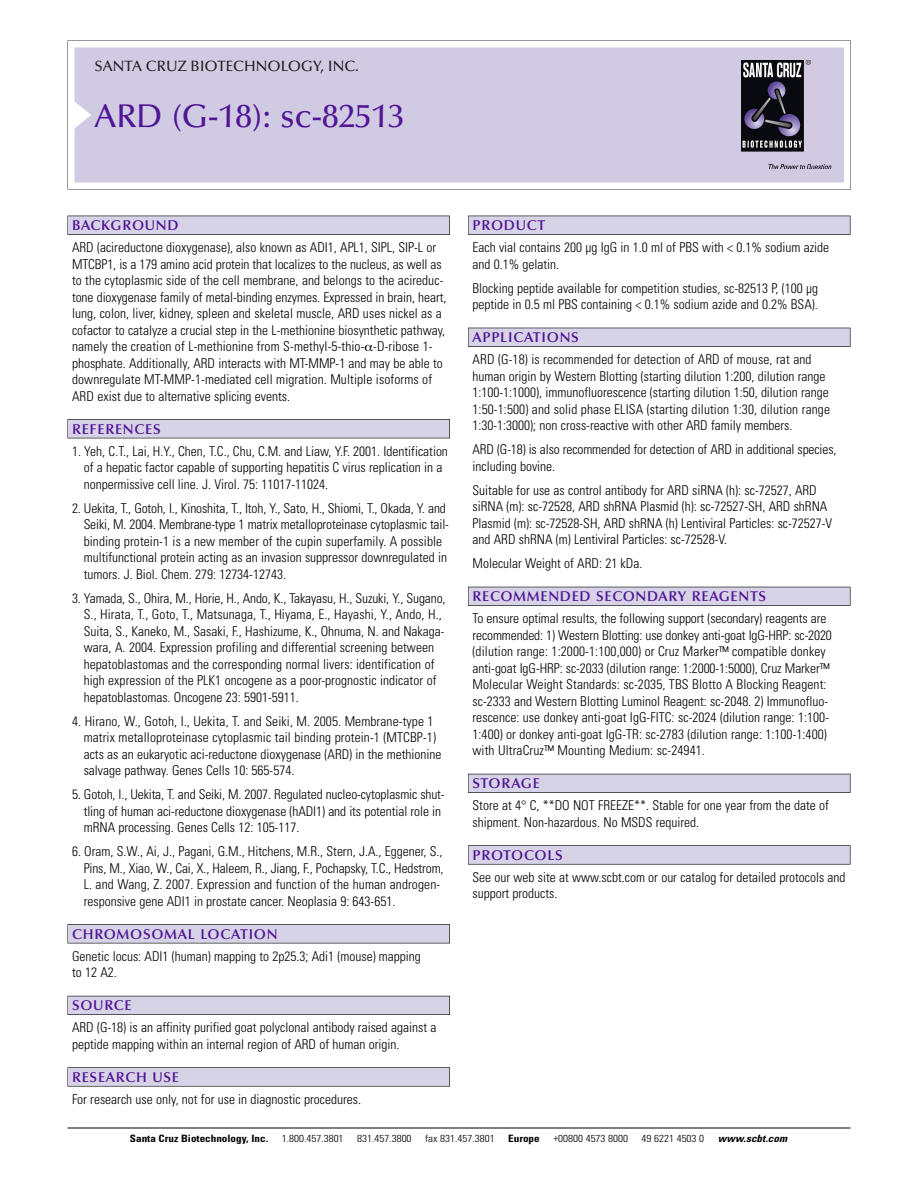
<style>
.page{position:relative;width:918px;height:1188px;background:#fff}
.page>*{position:absolute;margin:0;border:0;box-sizing:border-box;transform-origin:0 0}
.t1{font:500 33px "Optima";color:#511695}
.t2{font:500 15px "Optima";color:#231f20}
.t3{font:600 14.25px "Optima";letter-spacing:.05em;color:#511695}
.t4{font:300 condensed 13.5px/16.5px "Univers";color:#000}
.t5{font:300 condensed 10.2px "Univers";color:#000;scale:1.1 1}
.t6{font:700 condensed 10.2px "Univers";color:#000;scale:1.1 1}
.t7{font:italic 700 condensed 10.2px "Univers";letter-spacing:.005em;color:#000;scale:1.1 1}
</style>
<div class="page">
<svg style="left:68px;top:40px;width:783px;height:149px"></svg>
<div style="left:74px;top:47px;width:770px;height:135px;background:#d1cae3"></div>
<img style="left:741px;top:60px;width:90px;height:108px">
<div style="left:68px;top:216px;width:382px;height:19px;background:#525155"></div>
<div style="left:68px;top:216px;width:381px;height:18px;background:#d7d3e7"></div>
<div style="left:68px;top:419px;width:382px;height:19px;background:#525155"></div>
<div style="left:68px;top:420px;width:381px;height:18px;background:#d7d3e7"></div>
<div style="left:68px;top:924px;width:382px;height:19px;background:#545357"></div>
<div style="left:68px;top:925px;width:381px;height:18px;background:#d7d3e7"></div>
<div style="left:68px;top:996px;width:382px;height:19px;background:#54535a"></div>
<div style="left:68px;top:996px;width:381px;height:18px;background:#d7d3e7"></div>
<svg style="left:68px;top:1067px;width:382px;height:20px"></svg>
<div style="left:68px;top:1068px;width:381px;height:18px;background:#d7d3e7"></div>
<div style="left:468px;top:216px;width:382px;height:19px;background:#525155"></div>
<div style="left:468px;top:216px;width:382px;height:18px;background:#d7d3e7"></div>
<div style="left:468px;top:328px;width:382px;height:19px;background:#515055"></div>
<div style="left:468px;top:328px;width:382px;height:18px;background:#d7d3e7"></div>
<div style="left:468px;top:587px;width:382px;height:19px;background:#525158"></div>
<div style="left:468px;top:587px;width:382px;height:18px;background:#d7d3e7"></div>
<div style="left:468px;top:774px;width:382px;height:19px;background:#54535a"></div>
<div style="left:468px;top:774px;width:382px;height:18px;background:#d7d3e7"></div>
<svg style="left:468px;top:845px;width:382px;height:20px"></svg>
<div style="left:468px;top:846px;width:382px;height:18px;background:#d7d3e7"></div>
<hr style="left:68px;top:1128px;width:782px;height:1px;background:#000">
<p class="t2" style="left:94px;top:61px;width:266px">SANTA CRUZ BIOTECHNOLOGY, INC.</p>
<h1 class="t1" style="left:94px;top:103px;width:312px">ARD (G-18): sc-82513</h1>
<p class="t3" style="left:72px;top:219px;width:108px">BACKGROUND</p>
<p class="t4" style="left:72px;top:240px;width:376px">ARD (acireductone dioxygenase), also known as ADI1, APL1, SIPL, SIP-L or MTCBP1, is a 179 amino acid protein that localizes to the nucleus, as well as to the cytoplasmic side of the cell membrane, and belongs to the acireduc&shy;tone dioxygenase family of metal-binding enzymes. Expressed in brain, heart, lung, colon, liver, kidney, spleen and skeletal muscle, ARD uses nickel as a cofactor to catalyze a crucial step in the L-methionine biosynthetic pathway, namely the creation of L-methionine from S-methyl-5-thio- -D-ribose 1- phosphate. Additionally, ARD interacts with MT-MMP-1 and may be able to downregulate MT-MMP-1-mediated cell migration. Multiple isoforms of ARD exist due to alternative splicing events.</p>
<p class="t3" style="left:72px;top:423px;width:90px">REFERENCES</p>
<p class="t4" style="left:84px;top:444px;width:366px;text-indent:-12px">1. Yeh, C.T., Lai, H.Y., Chen, T.C., Chu, C.M. and Liaw, Y.F. 2001. Identification of a hepatic factor capable of supporting hepatitis C virus replication in a nonpermissive cell line. J. Virol. 75: 11017-11024.</p>
<p class="t4" style="left:84px;top:501px;width:367px;text-indent:-12px">2. Uekita, T., Gotoh, I., Kinoshita, T., Itoh, Y., Sato, H., Shiomi, T., Okada, Y. and Seiki, M. 2004. Membrane-type 1 matrix metalloproteinase cytoplasmic tail&shy;binding protein-1 is a new member of the cupin superfamily. A possible multifunctional protein acting as an invasion suppressor downregulated in tumors. J. Biol. Chem. 279: 12734-12743.</p>
<p class="t4" style="left:84px;top:591px;width:363px;text-indent:-12px">3. Yamada, S., Ohira, M., Horie, H., Ando, K., Takayasu, H., Suzuki, Y., Sugano, S., Hirata, T., Goto, T., Matsunaga, T., Hiyama, E., Hayashi, Y., Ando, H., Suita, S., Kaneko, M., Sasaki, F., Hashizume, K., Ohnuma, N. and Nakaga&shy;wara, A. 2004. Expression profiling and differential screening between hepatoblastomas and the corresponding normal livers: identification of high expression of the PLK1 oncogene as a poor-prognostic indicator of hepatoblastomas. Oncogene 23: 5901-5911.</p>
<p class="t4" style="left:84px;top:714px;width:359px;text-indent:-12px">4. Hirano, W., Gotoh, I., Uekita, T. and Seiki, M. 2005. Membrane-type 1 matrix metalloproteinase cytoplasmic tail binding protein-1 (MTCBP-1) acts as an eukaryotic aci-reductone dioxygenase (ARD) in the methionine salvage pathway. Genes Cells 10: 565-574.</p>
<p class="t4" style="left:84px;top:787px;width:362px;text-indent:-12px">5. Gotoh, I., Uekita, T. and Seiki, M. 2007. Regulated nucleo-cytoplasmic shut&shy;tling of human aci-reductone dioxygenase (hADI1) and its potential role in mRNA processing. Genes Cells 12: 105-117.</p>
<p class="t4" style="left:84px;top:844px;width:361px;text-indent:-12px">6. Oram, S.W., Ai, J., Pagani, G.M., Hitchens, M.R., Stern, J.A., Eggener, S., Pins, M., Xiao, W., Cai, X., Haleem, R., Jiang, F., Pochapsky, T.C., Hedstrom, L. and Wang, Z. 2007. Expression and function of the human androgen&shy;responsive gene ADI1 in prostate cancer. Neoplasia 9: 643-651.</p>
<p class="t3" style="left:72px;top:928px;width:207px">CHROMOSOMAL LOCATION</p>
<p class="t4" style="left:72px;top:949px;width:350px">Genetic locus: ADI1 (human) mapping to 2p25.3; Adi1 (mouse) mapping to 12 A2.</p>
<p class="t3" style="left:72px;top:1000px;width:61px">SOURCE</p>
<p class="t4" style="left:72px;top:1020px;width:366px">ARD (G-18) is an affinity purified goat polyclonal antibody raised against a peptide mapping within an internal region of ARD of human origin.</p>
<p class="t3" style="left:72px;top:1071px;width:109px">RESEARCH USE</p>
<p class="t4" style="left:72px;top:1092px;width:290px">For research use only, not for use in diagnostic procedures.</p>
<p class="t3" style="left:473px;top:219px;width:74px">PRODUCT</p>
<p class="t4" style="left:473px;top:240px;width:358px">Each vial contains 200 µg IgG in 1.0 ml of PBS with &lt; 0.1% sodium azide and 0.1% gelatin.</p>
<p class="t4" style="left:473px;top:281px;width:347px">Blocking peptide available for competition studies, sc-82513 P, (100 µg peptide in 0.5 ml PBS containing &lt; 0.1% sodium azide and 0.2% BSA).</p>
<p class="t3" style="left:473px;top:332px;width:108px">APPLICATIONS</p>
<p class="t4" style="left:473px;top:352px;width:359px">ARD (G-18) is recommended for detection of ARD of mouse, rat and human origin by Western Blotting (starting dilution 1:200, dilution range 1:100-1:1000), immunofluorescence (starting dilution 1:50, dilution range 1:50-1:500) and solid phase ELISA (starting dilution 1:30, dilution range 1:30-1:3000); non cross-reactive with other ARD family members.</p>
<p class="t4" style="left:473px;top:442px;width:365px">ARD (G-18) is also recommended for detection of ARD in additional species, including bovine.</p>
<p class="t4" style="left:473px;top:483px;width:361px">Suitable for use as control antibody for ARD siRNA (h): sc-72527, ARD siRNA (m): sc-72528, ARD shRNA Plasmid (h): sc-72527-SH, ARD shRNA Plasmid (m): sc-72528-SH, ARD shRNA (h) Lentiviral Particles: sc-72527-V and ARD shRNA (m) Lentiviral Particles: sc-72528-V.</p>
<p class="t4" style="left:473px;top:556px;width:171px">Molecular Weight of ARD: 21 kDa.</p>
<p class="t3" style="left:473px;top:591px;width:295px">RECOMMENDED SECONDARY REAGENTS</p>
<p class="t4" style="left:473px;top:611px;width:361px">To ensure optimal results, the following support (secondary) reagents are recommended: 1) Western Blotting: use donkey anti-goat IgG-HRP: sc-2020 (dilution range: 1:2000-1:100,000) or Cruz Marker™ compatible donkey anti-goat IgG-HRP: sc-2033 (dilution range: 1:2000-1:5000), Cruz Marker™ Molecular Weight Standards: sc-2035, TBS Blotto A Blocking Reagent: sc-2333 and Western Blotting Luminol Reagent: sc-2048. 2) Immunofluo&shy;rescence: use donkey anti-goat IgG-FITC: sc-2024 (dilution range: 1:100- 1:400) or donkey anti-goat IgG-TR: sc-2783 (dilution range: 1:100-1:400) with UltraCruz™ Mounting Medium: sc-24941.</p>
<p class="t3" style="left:473px;top:778px;width:69px">STORAGE</p>
<p class="t4" style="left:473px;top:798px;width:358px">Store at 4° C, **DO NOT FREEZE**. Stable for one year from the date of shipment. Non-hazardous. No MSDS required.</p>
<p class="t3" style="left:473px;top:849px;width:92px">PROTOCOLS</p>
<p class="t4" style="left:473px;top:870px;width:375px">See our web site at www.scbt.com or our catalog for detailed protocols and support products.</p>
<p class="t6" style="left:130px;top:1135px;width:127px">Santa Cruz Biotechnology, Inc.</p>
<p class="t5" style="left:282px;top:1135px;width:58px">1.800.457.3801</p>
<p class="t5" style="left:357px;top:1135px;width:51px">831.457.3800</p>
<p class="t5" style="left:425px;top:1135px;width:65px">fax 831.457.3801</p>
<p class="t6" style="left:508px;top:1135px;width:30px">Europe</p>
<p class="t5" style="left:553px;top:1135px;width:69px">+00800 4573 8000</p>
<p class="t5" style="left:642px;top:1135px;width:58px">49 6221 4503 0</p>
<p class="t7" style="left:718px;top:1135px;width:64px">www.scbt.com</p>
</div>
